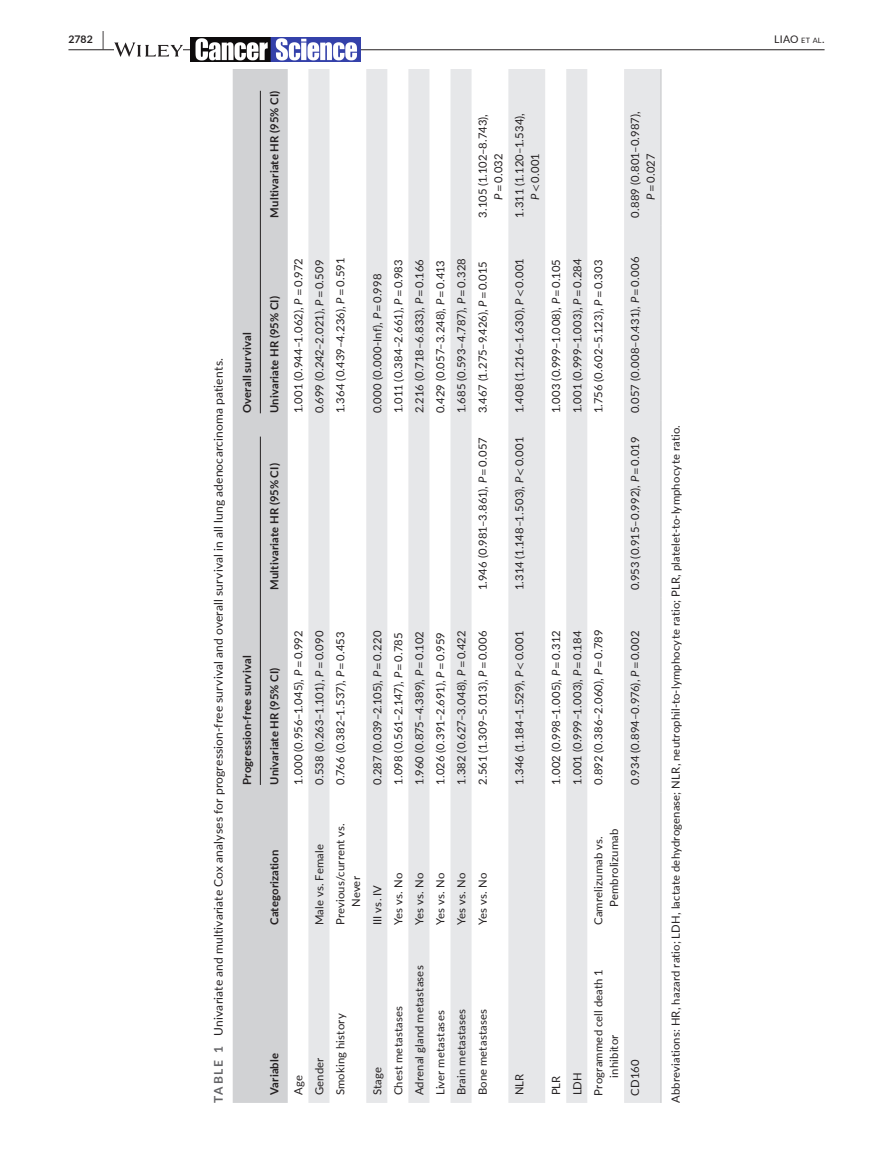
<style>
.page{position:relative;width:893px;height:1174px;background:#fff}
.page>*{position:absolute;margin:0;border:0;box-sizing:border-box;transform-origin:0 0}
.t1{font:12px "Lato";letter-spacing:.015em;color:#231f20}
.t2{font:11.25px/15.8px "Lato";letter-spacing:.015em;color:#231f20}
.t3{font:700 11.25px "Lato";letter-spacing:.015em;color:#231f20}
.t4{font:11.25px "Lato";letter-spacing:-.005em;color:#231f20}
.t5{font:10.5px "Lato";color:#231f20}
.t6{font:700 10.5px "Lato";color:#231f20}
.s1{font-size:19.5px}
.s2{font-size:7.35px}
.s3{font-weight:700;color:#636366}
.s4{font-style:italic}
.s5{font-family:"STIX";font-style:italic}
.s6{font-family:"STIX"}
</style>
<div class="page">
<hr style="left:68px;top:49px;width:756px;height:1px;background:#231f20">
<svg style="left:114px;top:42px;width:69px;height:15px"></svg>
<img style="left:191px;top:38px;width:170px;height:24px">
<div style="left:233px;top:69px;width:55px;height:1033px;background:#d1d2d4"></div>
<svg style="left:308px;top:69px;width:352px;height:1033px;fill:#ededef"></svg>
<hr style="left:660px;top:932px;width:2px;height:170px;background:#d1d2d4">
<hr style="left:660px;top:792px;width:2px;height:140px;background:#d1d2d4">
<hr style="left:660px;top:597px;width:2px;height:195px;background:#d1d2d4">
<hr style="left:660px;top:421px;width:2px;height:176px;background:#d1d2d4">
<hr style="left:660px;top:225px;width:2px;height:196px;background:#d1d2d4">
<hr style="left:660px;top:69px;width:2px;height:156px;background:#d1d2d4">
<hr style="left:260px;top:436px;width:1px;height:349px;background:#231f20">
<hr style="left:260px;top:91px;width:1px;height:322px;background:#231f20">
<p class="t6" style="left:68px;top:31px;width:37px">2782 <span class="s1">|</span></p>
<p class="t5" style="left:774px;top:31px;width:52px">LIAO <span class="s2">et al</span>.</p>
<p class="t1" style="left:210px;top:1102px;width:746px;rotate:-90deg"><span class="s3">TABLE 1</span> Univariate and multivariate Cox analyses for progression-free survival and overall survival in all lung adenocarcinoma patients.</p>
<p class="t3" style="left:239px;top:413px;width:82px;rotate:-90deg">Overall survival</p>
<p class="t3" style="left:239px;top:785px;width:131px;rotate:-90deg">Progression-free survival</p>
<p class="t3" style="left:266px;top:218px;width:128px;rotate:-90deg">Multivariate HR (95% CI)</p>
<p class="t3" style="left:266px;top:413px;width:119px;rotate:-90deg">Univariate HR (95% CI)</p>
<p class="t2" style="left:290px;top:413px;width:157px;rotate:-90deg">1.001 (0.944–1.062), <span class="s4">P</span> <span class="s5">=</span> 0.972</p>
<p class="t2" style="left:311px;top:413px;width:155px;rotate:-90deg">0.699 (0.242–2.021), <span class="s4">P</span> <span class="s5">=</span> 0.509</p>
<p class="t2" style="left:332px;top:413px;width:157px;rotate:-90deg">1.364 (0.439–4.236), <span class="s4">P</span> <span class="s5">=</span> 0.591</p>
<p class="t3" style="left:266px;top:590px;width:128px;rotate:-90deg">Multivariate HR (95% CI)</p>
<p class="t2" style="left:474px;top:200px;width:87px;text-indent:-18px;rotate:-90deg">3.105 (1.102–8.743),<br><span class="s4">P</span> <span class="s5">=</span> 0.032</p>
<p class="t2" style="left:511px;top:200px;width:88px;text-indent:-18px;rotate:-90deg">1.311 (1.120–1.534),<br><span class="s4">P</span><span class="s6">&lt;</span> 0.001</p>
<p class="t2" style="left:369px;top:413px;width:141px;rotate:-90deg">0.000 (0.000-Inf), <span class="s4">P</span> <span class="s5">=</span> 0.998</p>
<p class="t2" style="left:390px;top:413px;width:156px;rotate:-90deg">1.011 (0.384–2.661), <span class="s4">P</span> <span class="s5">=</span> 0.983</p>
<p class="t4" style="left:411px;top:413px;width:156px;rotate:-90deg">2.216 (0.718–6.833), <span class="s4">P</span> <span class="s5">=</span> 0.166</p>
<p class="t4" style="left:432px;top:413px;width:155px;rotate:-90deg">0.429 (0.057–3.248), <span class="s4">P</span> <span class="s5">=</span> 0.413</p>
<p class="t2" style="left:453px;top:413px;width:156px;rotate:-90deg">1.685 (0.593–4.787), <span class="s4">P</span> <span class="s5">=</span> 0.328</p>
<p class="t4" style="left:474px;top:413px;width:154px;rotate:-90deg">3.467 (1.275–9.426), <span class="s4">P</span> <span class="s5">=</span> 0.015</p>
<p class="t2" style="left:474px;top:590px;width:154px;rotate:-90deg">1.946 (0.981–3.861), <span class="s4">P</span> <span class="s5">=</span> 0.057</p>
<p class="t2" style="left:511px;top:413px;width:157px;rotate:-90deg">1.408 (1.216–1.630), <span class="s4">P</span><span class="s6">&lt;</span> 0.001</p>
<p class="t2" style="left:511px;top:590px;width:155px;rotate:-90deg">1.314 (1.148–1.503), <span class="s4">P</span><span class="s6">&lt;</span> 0.001</p>
<p class="t2" style="left:548px;top:413px;width:156px;rotate:-90deg">1.003 (0.999–1.008), <span class="s4">P</span> <span class="s5">=</span> 0.105</p>
<p class="t2" style="left:569px;top:413px;width:157px;rotate:-90deg">1.001 (0.999–1.003), <span class="s4">P</span> <span class="s5">=</span> 0.284</p>
<p class="t2" style="left:590px;top:413px;width:155px;rotate:-90deg">1.756 (0.602–5.123), <span class="s4">P</span> <span class="s5">=</span> 0.303</p>
<p class="t2" style="left:627px;top:200px;width:90px;text-indent:-18px;rotate:-90deg">0.889 (0.801–0.987),<br><span class="s4">P</span> <span class="s5">=</span> 0.027</p>
<p class="t2" style="left:627px;top:413px;width:158px;rotate:-90deg">0.057 (0.008–0.431), <span class="s4">P</span> <span class="s5">=</span> 0.006</p>
<p class="t2" style="left:627px;top:590px;width:155px;rotate:-90deg">0.953 (0.915–0.992), <span class="s4">P</span> <span class="s5">=</span> 0.019</p>
<p class="t3" style="left:266px;top:785px;width:119px;rotate:-90deg">Univariate HR (95% CI)</p>
<p class="t2" style="left:290px;top:785px;width:156px;rotate:-90deg">1.000 (0.956–1.045), <span class="s4">P</span> <span class="s5">=</span> 0.992</p>
<p class="t2" style="left:311px;top:785px;width:156px;rotate:-90deg">0.538 (0.263–1.101), <span class="s4">P</span> <span class="s5">=</span> 0.090</p>
<p class="t2" style="left:332px;top:785px;width:155px;rotate:-90deg">0.766 (0.382–1.537), <span class="s4">P</span> <span class="s5">=</span> 0.453</p>
<p class="t2" style="left:369px;top:785px;width:156px;rotate:-90deg">0.287 (0.039–2.105), <span class="s4">P</span> <span class="s5">=</span> 0.220</p>
<p class="t2" style="left:390px;top:785px;width:154px;rotate:-90deg">1.098 (0.561–2.147), <span class="s4">P</span> <span class="s5">=</span> 0.785</p>
<p class="t2" style="left:411px;top:785px;width:155px;rotate:-90deg">1.960 (0.875–4.389), <span class="s4">P</span> <span class="s5">=</span> 0.102</p>
<p class="t4" style="left:432px;top:785px;width:154px;rotate:-90deg">1.026 (0.391–2.691), <span class="s4">P</span> <span class="s5">=</span> 0.959</p>
<p class="t2" style="left:453px;top:785px;width:156px;rotate:-90deg">1.382 (0.627–3.048), <span class="s4">P</span> <span class="s5">=</span> 0.422</p>
<p class="t2" style="left:474px;top:785px;width:156px;rotate:-90deg">2.561 (1.309–5.013), <span class="s4">P</span> <span class="s5">=</span> 0.006</p>
<p class="t3" style="left:266px;top:925px;width:77px;rotate:-90deg">Categorization</p>
<p class="t2" style="left:311px;top:925px;width:83px;rotate:-90deg">Male vs. Female</p>
<p class="t2" style="left:332px;top:907px;width:86px;text-indent:-18px;rotate:-90deg">Previous/current vs.<br>Never</p>
<p class="t2" style="left:369px;top:925px;width:42px;rotate:-90deg">III vs. IV</p>
<p class="t2" style="left:390px;top:925px;width:54px;rotate:-90deg">Yes vs. No</p>
<p class="t2" style="left:411px;top:925px;width:54px;rotate:-90deg">Yes vs. No</p>
<p class="t2" style="left:432px;top:925px;width:54px;rotate:-90deg">Yes vs. No</p>
<p class="t2" style="left:453px;top:925px;width:54px;rotate:-90deg">Yes vs. No</p>
<p class="t2" style="left:474px;top:925px;width:54px;rotate:-90deg">Yes vs. No</p>
<p class="t2" style="left:511px;top:785px;width:156px;rotate:-90deg">1.346 (1.184–1.529), <span class="s4">P</span><span class="s6">&lt;</span> 0.001</p>
<p class="t2" style="left:548px;top:785px;width:156px;rotate:-90deg">1.002 (0.998–1.005), <span class="s4">P</span> <span class="s5">=</span> 0.312</p>
<p class="t2" style="left:569px;top:785px;width:156px;rotate:-90deg">1.001 (0.999–1.003), <span class="s4">P</span> <span class="s5">=</span> 0.184</p>
<p class="t2" style="left:590px;top:785px;width:157px;rotate:-90deg">0.892 (0.386–2.060), <span class="s4">P</span> <span class="s5">=</span> 0.789</p>
<p class="t2" style="left:627px;top:785px;width:156px;rotate:-90deg">0.934 (0.894–0.976), <span class="s4">P</span> <span class="s5">=</span> 0.002</p>
<p class="t2" style="left:590px;top:907px;width:80px;text-indent:-18px;rotate:-90deg">Camrelizumab vs.<br>Pembrolizumab</p>
<p class="t3" style="left:266px;top:1095px;width:44px;rotate:-90deg">Variable</p>
<p class="t2" style="left:290px;top:1095px;width:21px;rotate:-90deg">Age</p>
<p class="t2" style="left:311px;top:1095px;width:39px;rotate:-90deg">Gender</p>
<p class="t2" style="left:332px;top:1095px;width:83px;rotate:-90deg">Smoking history</p>
<p class="t2" style="left:369px;top:1095px;width:30px;rotate:-90deg">Stage</p>
<p class="t2" style="left:390px;top:1095px;width:91px;rotate:-90deg">Chest metastases</p>
<p class="t2" style="left:411px;top:1095px;width:131px;rotate:-90deg">Adrenal gland metastases</p>
<p class="t2" style="left:432px;top:1095px;width:87px;rotate:-90deg">Liver metastases</p>
<p class="t2" style="left:453px;top:1095px;width:88px;rotate:-90deg">Brain metastases</p>
<p class="t2" style="left:474px;top:1095px;width:88px;rotate:-90deg">Bone metastases</p>
<p class="t2" style="left:511px;top:1095px;width:23px;rotate:-90deg">NLR</p>
<p class="t2" style="left:548px;top:1095px;width:21px;rotate:-90deg">PLR</p>
<p class="t2" style="left:569px;top:1095px;width:25px;rotate:-90deg">LDH</p>
<p class="t2" style="left:590px;top:1077px;width:110px;text-indent:-18px;rotate:-90deg">Programmed cell death 1 inhibitor</p>
<p class="t2" style="left:627px;top:1095px;width:37px;rotate:-90deg">CD160</p>
<p class="t2" style="left:667px;top:1103px;width:679px;rotate:-90deg">Abbreviations: HR, hazard ratio; LDH, lactate dehydrogenase; NLR, neutrophil-to-lymphocyte ratio; PLR, platelet-to-lymphocyte ratio.</p>
</div>
